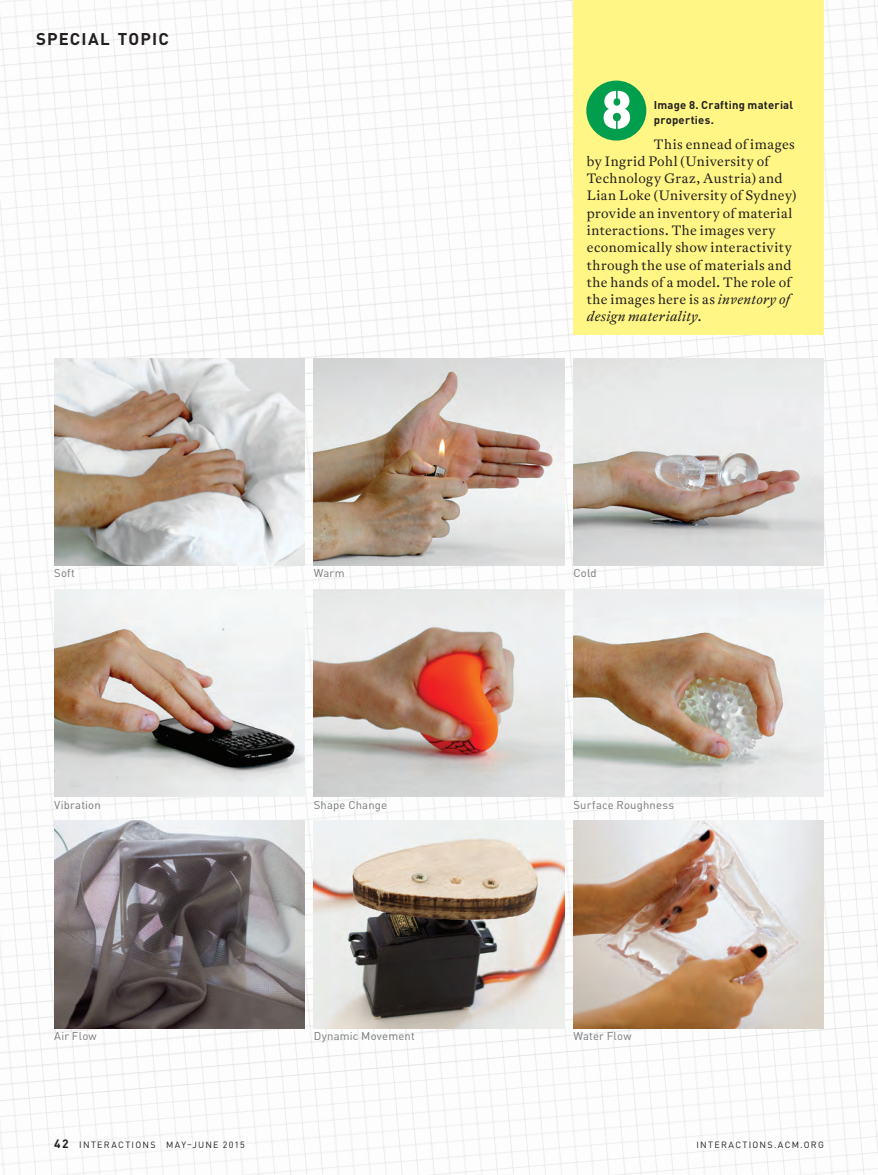
<style>
.page{position:relative;width:878px;height:1175px;background:#fff}
.page>*{position:absolute;margin:0;border:0;box-sizing:border-box;transform-origin:0 0}
.t1{font:900 54px "PF Din Stencil";color:#fff}
.t2{font:700 16.8px "DIN Pro";letter-spacing:.07em;color:#231f20}
.t3{font:13.5px/17.2px "Antwerp ACM";letter-spacing:.03em;color:#231f20}
.t4{font:11.25px "DIN Pro";letter-spacing:.02em;color:#76787b}
.t5{font:700 11.25px/15px "DIN Pro";letter-spacing:.02em;color:#231f20}
.t6{font:9px "DIN Pro";letter-spacing:.145em;color:#231f20}
.s1{font-style:italic}
.s2{font-weight:700;font-size:12px}
</style>
<div class="page">
<img style="left:0;top:0;width:878px;height:1174px">
<img style="left:54px;top:359px;width:250px;height:207px">
<img style="left:54px;top:590px;width:250px;height:207px">
<img style="left:54px;top:821px;width:250px;height:207px">
<img style="left:314px;top:359px;width:250px;height:207px">
<img style="left:314px;top:590px;width:250px;height:207px">
<img style="left:314px;top:821px;width:250px;height:207px">
<img style="left:573px;top:359px;width:251px;height:207px">
<img style="left:573px;top:590px;width:251px;height:207px">
<img style="left:573px;top:821px;width:251px;height:207px">
<div style="left:573px;top:0;width:251px;height:335px;background:#fff685"></div>
<div style="left:586px;top:81px;width:60px;height:60px;background:#009e4d;border-radius:50%"></div>
<p class="t2" style="left:36px;top:25px;width:134px">SPECIAL TOPIC</p>
<h1 class="t1" style="left:600px;top:77px;width:33px">8</h1>
<p class="t5" style="left:653px;top:96px;width:141px">Image 8. Crafting material properties.</p>
<p class="t3" style="left:587px;top:135px;width:211px;text-indent:67px">This ennead of images by Ingrid Pohl (University of<br>Technology Graz, Austria) and<br>Lian Loke (University of Sydney) provide an inventory of material interactions. The images very economically show interactivity through the use of materials and the hands of a model. The role of the images here is as <span class="s1">inventory of design materiality</span>.</p>
<p class="t4" style="left:54px;top:564px;width:22px">Soft</p>
<p class="t4" style="left:314px;top:564px;width:32px">Warm</p>
<p class="t4" style="left:573px;top:564px;width:25px">Cold</p>
<p class="t4" style="left:54px;top:795px;width:48px">Vibration</p>
<p class="t4" style="left:314px;top:795px;width:75px">Shape Change</p>
<p class="t4" style="left:573px;top:795px;width:102px">Surface Roughness</p>
<p class="t4" style="left:54px;top:1026px;width:44px">Air Flow</p>
<p class="t4" style="left:314px;top:1026px;width:103px">Dynamic Movement</p>
<p class="t4" style="left:573px;top:1026px;width:60px">Water Flow</p>
<p class="t6" style="left:54px;top:1137px;width:192px"><span class="s2">42</span> INTERACTIONS MAY–JUNE 2015</p>
<p class="t6" style="left:696px;top:1137px;width:129px">INTERACTIONS.ACM.ORG</p>
</div>
